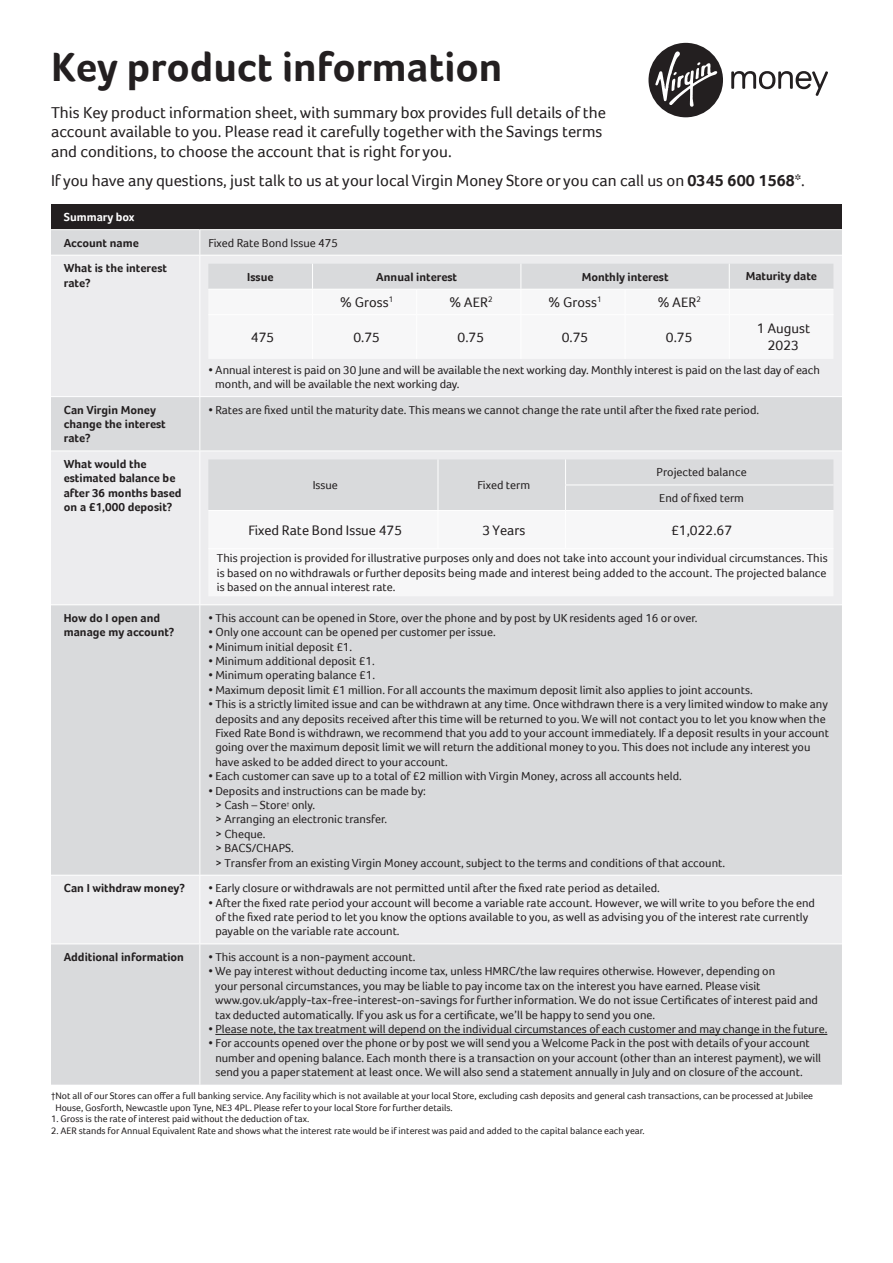
<style>
.page{position:relative;width:893px;height:1263px;background:#fff}
.page>*{position:absolute;margin:0;border:0;box-sizing:border-box;transform-origin:0 0}
.t1{font:700 42px "Foco";color:#231f20}
.t2{font:16.5px/19.8px "Foco";color:#231f20}
.t3{font:14.25px/17.1px "Foco";color:#231f20;text-align:center}
.t4{font:12px/14.4px "Foco";color:#231f20}
.t5{font:700 12px/14.4px "Foco";color:#231f20}
.t6{font:700 12px "Foco";color:#fff}
.t7{font:9.75px/11.7px "Foco";color:#231f20}
.s1{font-weight:700}
</style>
<div class="page">
<div style="left:51px;top:204px;width:791px;height:26px;background:#231f20"></div>
<div style="left:51px;top:230px;width:791px;height:855px;background:#d9dadc"></div>
<svg style="left:51px;top:256px;width:791px;height:687px;background:#dfe0e2"></svg>
<hr style="left:51px;top:229px;width:149px;height:1px;background:#fff">
<svg style="left:199px;top:230px;width:1px;height:25px"></svg>
<hr style="left:200px;top:229px;width:642px;height:1px;background:#fff">
<hr style="left:51px;top:255px;width:149px;height:1px;background:#fff">
<hr style="left:199px;top:256px;width:1px;height:140px;background:#fff">
<hr style="left:200px;top:255px;width:642px;height:1px;background:#fff">
<hr style="left:51px;top:396px;width:149px;height:1px;background:#fff">
<hr style="left:199px;top:397px;width:1px;height:54px;background:#fff">
<hr style="left:200px;top:396px;width:642px;height:1px;background:#fff">
<hr style="left:51px;top:451px;width:149px;height:1px;background:#fff">
<hr style="left:199px;top:451px;width:1px;height:153px;background:#fff">
<hr style="left:200px;top:451px;width:642px;height:1px;background:#fff">
<hr style="left:199px;top:605px;width:1px;height:270px;background:#fff">
<hr style="left:199px;top:875px;width:1px;height:68px;background:#fff">
<hr style="left:199px;top:944px;width:1px;height:141px;background:#fff">
<hr style="left:51px;top:943px;width:149px;height:1px;background:#fff">
<hr style="left:200px;top:943px;width:642px;height:1px;background:#fff">
<hr style="left:51px;top:604px;width:149px;height:1px;background:#fff">
<hr style="left:200px;top:604px;width:642px;height:1px;background:#fff">
<hr style="left:51px;top:875px;width:149px;height:1px;background:#fff">
<hr style="left:200px;top:875px;width:642px;height:1px;background:#fff">
<svg style="left:208px;top:264px;width:625px;height:95px"></svg>
<hr style="left:312px;top:315px;width:1px;height:44px;background:#fff">
<svg style="left:208px;top:511px;width:625px;height:85px"></svg>
<hr style="left:438px;top:511px;width:1px;height:37px;background:#fff">
<hr style="left:565px;top:511px;width:1px;height:37px;background:#fff">
<hr style="left:208px;top:548px;width:230px;height:1px;background:#fff">
<hr style="left:438px;top:548px;width:128px;height:1px;background:#fff">
<hr style="left:566px;top:548px;width:267px;height:1px;background:#fff">
<div style="left:208px;top:459px;width:625px;height:51px;background:#d9dadc"></div>
<hr style="left:208px;top:510px;width:230px;height:1px;background:#fff">
<hr style="left:438px;top:510px;width:128px;height:1px;background:#fff">
<hr style="left:565px;top:485px;width:268px;height:1px;background:#fff">
<hr style="left:566px;top:510px;width:267px;height:1px;background:#fff">
<hr style="left:215px;top:1034px;width:612px;height:1px;background:#231f20">
<svg style="left:646px;top:40px;width:79px;height:80px"></svg>
<div style="left:648px;top:43px;width:75px;height:74px;background:#231f20;border-radius:50%"></div>
<svg style="left:655px;top:51px;width:62px;height:56px"></svg>
<svg style="left:731px;top:71px;width:97px;height:25px"></svg>
<h1 class="t1" style="left:51px;top:42px;width:453px">Key product information</h1>
<h2 class="t2" style="left:51px;top:102px;width:556px">This Key product information sheet, with summary box provides full details of the account available to you. Please read it carefully together with the Savings terms and conditions, to choose the account that is right for you.</h2>
<h2 class="t2" style="left:51px;top:170px;width:755px">If you have any questions, just talk to us at your local Virgin Money Store or you can call us on <span class="s1">0345 600 1568</span>*.</h2>
<p class="t6" style="left:64px;top:210px;width:72px">Summary box</p>
<p class="t5" style="left:64px;top:235px;width:77px">Account name</p>
<p class="t4" style="left:208px;top:235px;width:131px">Fixed Rate Bond Issue 475</p>
<p class="t5" style="left:64px;top:261px;width:105px">What is the interest rate?</p>
<p class="t5" style="left:247px;top:269px;width:28px">Issue</p>
<p class="t5" style="left:376px;top:269px;width:82px">Annual interest</p>
<p class="t5" style="left:582px;top:269px;width:88px">Monthly interest</p>
<p class="t5" style="left:746px;top:269px;width:73px">Maturity date</p>
<p class="t3" style="left:340px;top:294px;width:54px">% Gross<sup>1</sup></p>
<p class="t3" style="left:449px;top:294px;width:45px">% AER<sup>2</sup></p>
<p class="t3" style="left:549px;top:294px;width:54px">% Gross<sup>1</sup></p>
<p class="t3" style="left:658px;top:294px;width:45px">% AER<sup>2</sup></p>
<p class="t3" style="left:251px;top:328px;width:25px">475</p>
<p class="t3" style="left:353px;top:328px;width:28px">0.75</p>
<p class="t3" style="left:458px;top:328px;width:28px">0.75</p>
<p class="t3" style="left:562px;top:328px;width:28px">0.75</p>
<p class="t3" style="left:666px;top:328px;width:28px">0.75</p>
<p class="t3" style="left:757px;top:320px;width:55px">1 August<br>2023</p>
<p class="t4" style="left:215px;top:362px;width:606px;text-indent:-7px">• Annual interest is paid on 30 June and will be available the next working day. Monthly interest is paid on the last day of each month, and will be available the next working day.</p>
<p class="t5" style="left:64px;top:402px;width:103px">Can Virgin Money change the interest rate?</p>
<p class="t4" style="left:208px;top:402px;width:552px">• Rates are fixed until the maturity date. This means we cannot change the rate until after the fixed rate period.</p>
<p class="t5" style="left:64px;top:457px;width:119px">What would the estimated balance be after 36 months based on a £1,000 deposit?</p>
<p class="t4" style="left:657px;top:460px;width:92px;line-height:25.5px">Projected balance<br>End of fixed term</p>
<p class="t4" style="left:313px;top:478px;width:27px">Issue</p>
<p class="t4" style="left:478px;top:478px;width:54px">Fixed term</p>
<p class="t3" style="left:248px;top:521px;width:155px">Fixed Rate Bond Issue 475</p>
<p class="t3" style="left:482px;top:521px;width:44px">3 Years</p>
<p class="t3" style="left:671px;top:521px;width:63px">£1,022.67</p>
<p class="t4" style="left:217px;top:551px;width:612px;text-align:justify">This projection is provided for illustrative purposes only and does not take into account your individual circumstances. This is based on no withdrawals or further deposits being made and interest being added to the account. The projected balance is based on the annual interest rate.</p>
<p class="t5" style="left:64px;top:610px;width:112px">How do I open and manage my account?</p>
<p class="t4" style="left:208px;top:610px;width:491px">• This account can be opened in Store, over the phone and by post by UK residents aged 16 or over.</p>
<p class="t4" style="left:208px;top:625px;width:289px">• Only one account can be opened per customer per issue.</p>
<p class="t4" style="left:208px;top:639px;width:145px">• Minimum initial deposit £1.</p>
<p class="t4" style="left:208px;top:654px;width:168px">• Minimum additional deposit £1.</p>
<p class="t4" style="left:208px;top:668px;width:168px">• Minimum operating balance £1.</p>
<p class="t4" style="left:208px;top:682px;width:546px">• Maximum deposit limit £1 million. For all accounts the maximum deposit limit also applies to joint accounts.</p>
<p class="t4" style="left:215px;top:697px;width:615px;text-indent:-7px">• This is a strictly limited issue and can be withdrawn at any time. Once withdrawn there is a very limited window to make any deposits and any deposits received after this time will be returned to you. We will not contact you to let you know when the Fixed Rate Bond is withdrawn, we recommend that you add to your account immediately. If a deposit results in your account going over the maximum deposit limit we will return the additional money to you. This does not include any interest you have asked to be added direct to your account.</p>
<p class="t4" style="left:208px;top:769px;width:475px">• Each customer can save up to a total of £2 million with Virgin Money, across all accounts held.</p>
<p class="t4" style="left:215px;top:783px;width:511px;text-indent:-7px">• Deposits and instructions can be made by:<br>&gt; Cash – Store<sup>†</sup> only.<br>&gt; Arranging an electronic transfer.<br>&gt; Cheque.<br>&gt; BACS/CHAPS.<br>&gt; Transfer from an existing Virgin Money account, subject to the terms and conditions of that account.</p>
<p class="t5" style="left:64px;top:881px;width:123px">Can I withdraw money?</p>
<p class="t4" style="left:208px;top:881px;width:453px">• Early closure or withdrawals are not permitted until after the fixed rate period as detailed.</p>
<p class="t4" style="left:215px;top:895px;width:601px;text-indent:-7px">• After the fixed rate period your account will become a variable rate account. However, we will write to you before the end of the fixed rate period to let you know the options available to you, as well as advising you of the interest rate currently payable on the variable rate account.</p>
<p class="t5" style="left:64px;top:949px;width:122px">Additional information</p>
<p class="t4" style="left:208px;top:949px;width:209px">• This account is a non-payment account.</p>
<p class="t4" style="left:215px;top:964px;width:604px;text-indent:-7px">• We pay interest without deducting income tax, unless HMRC/the law requires otherwise. However, depending on<br>your personal circumstances, you may be liable to pay income tax on the interest you have earned. Please visit www.gov.uk/apply-tax-free-interest-on-savings for further information. We do not issue Certificates of interest paid and tax deducted automatically. If you ask us for a certificate, we’ll be happy to send you one.</p>
<p class="t4" style="left:208px;top:1021px;width:620px">• Please note, the tax treatment will depend on the individual circumstances of each customer and may change in the future.</p>
<p class="t4" style="left:215px;top:1036px;width:607px;text-indent:-7px">• For accounts opened over the phone or by post we will send you a Welcome Pack in the post with details of your account number and opening balance. Each month there is a transaction on your account (other than an interest payment), we will send you a paper statement at least once. We will also send a statement annually in July and on closure of the account.</p>
<p class="t7" style="left:55px;top:1090px;width:759px;text-indent:-4px">†Not all of our Stores can offer a full banking service. Any facility which is not available at your local Store, excluding cash deposits and general cash transactions, can be processed at Jubilee<br>House, Gosforth, Newcastle upon Tyne, NE3 4PL. Please refer to your local Store for further details.</p>
<p class="t7" style="left:51px;top:1113px;width:260px">1. Gross is the rate of interest paid without the deduction of tax.</p>
<p class="t7" style="left:51px;top:1125px;width:595px">2. AER stands for Annual Equivalent Rate and shows what the interest rate would be if interest was paid and added to the capital balance each year.</p>
</div>
